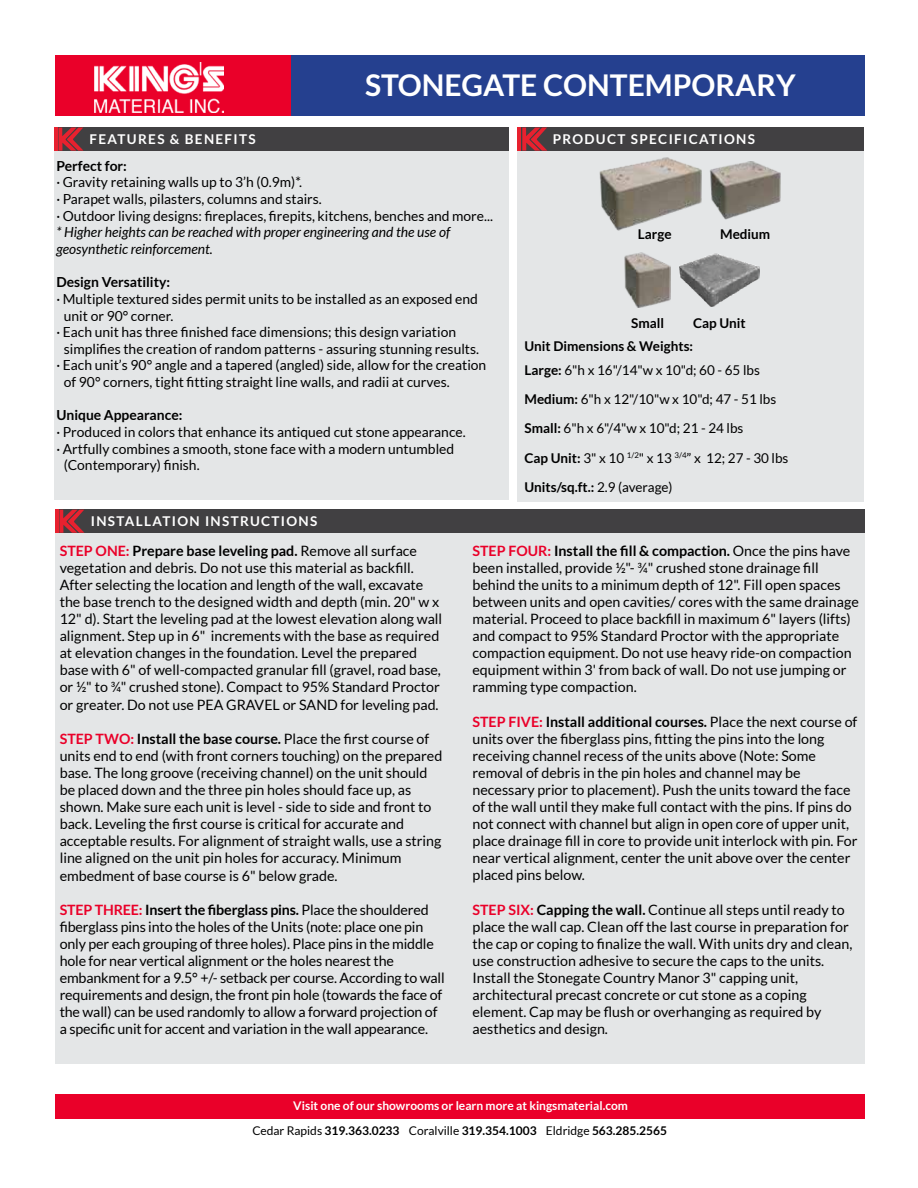
<style>
.page{position:relative;width:918px;height:1188px;background:#fff}
.page>*{position:absolute;margin:0;border:0;box-sizing:border-box;transform-origin:0 0}
.t1{font:700 30px "Lato";color:#fff}
.t2{font:14.25px/17.1px "Lato";color:#000}
.t3{font:13.8px/16.6px "Lato";color:#000}
.t4{font:italic 13.8px/16.6px "Lato";color:#000}
.t5{font:700 13.8px "Lato";color:#000}
.t6{font:13.5px/29.4px "Lato";color:#000}
.t7{font:700 13.5px/23.4px "Lato";color:#000}
.t8{font:700 13.5px "Lato";letter-spacing:.1em;color:#fff}
.t9{font:700 12px/24.6px "Lato";color:#fff;text-align:center}
.s1{font-weight:400}
.s2{font-weight:700}
.s3{font-weight:700;color:#ea0029}
.s4{font-weight:400;color:#000}
.s5{color:#000}
</style>
<div class="page">
<div style="left:518px;top:128px;width:346px;height:374px;background:#e4e6e7"></div>
<div style="left:518px;top:128px;width:346px;height:23px;background:#414042"></div>
<img style="left:599px;top:158px;width:103px;height:73px">
<img style="left:710px;top:162px;width:71px;height:58px">
<img style="left:625px;top:252px;width:45px;height:55px">
<div style="left:55px;top:56px;width:236px;height:60px;background:#ea0029"></div>
<div style="left:291px;top:56px;width:574px;height:60px;background:#25408f"></div>
<img style="left:95px;top:62px;width:128px;height:50px">
<div style="left:55px;top:1094px;width:810px;height:24px;background:#ea0029"></div>
<div style="left:54px;top:128px;width:454px;height:372px;background:#e4e6e7"></div>
<div style="left:54px;top:128px;width:454px;height:23px;background:#414042"></div>
<div style="left:55px;top:533px;width:810px;height:531px;background:#e4e6e7"></div>
<div style="left:55px;top:510px;width:810px;height:23px;background:#414042"></div>
<img style="left:679px;top:253px;width:81px;height:53px">
<hr style="left:54px;top:128px;width:3px;height:23px;background:#e8212f">
<svg style="left:58px;top:128px;width:25px;height:23px"></svg>
<hr style="left:518px;top:128px;width:3px;height:23px;background:#e8212f">
<svg style="left:522px;top:128px;width:25px;height:23px"></svg>
<hr style="left:55px;top:510px;width:3px;height:23px;background:#e8212f">
<svg style="left:59px;top:510px;width:25px;height:23px"></svg>
<h1 class="t1" style="left:365px;top:68px;width:432px">STONEGATE CONTEMPORARY</h1>
<p class="t8" style="left:90px;top:132px;width:168px">FEATURES &amp; BENEFITS</p>
<p class="t8" style="left:553px;top:132px;width:204px">PRODUCT SPECIFICATIONS</p>
<p class="t5" style="left:56px;top:158px;width:72px">Perfect for:</p>
<p class="t3" style="left:56px;top:174px;width:438px">· Gravity retaining walls up to 3’h (0.9m)*.<br>· Parapet walls, pilasters, columns and stairs.<br>· Outdoor living designs: fireplaces, firepits, kitchens, benches and more...</p>
<p class="t4" style="left:56px;top:224px;width:395px">* Higher heights can be reached with proper engineering and the use of geosynthetic reinforcement.</p>
<p class="t5" style="left:56px;top:274px;width:115px">Design Versatility:</p>
<p class="t3" style="left:56px;top:290px;width:423px">· Multiple textured sides permit units to be installed as an exposed end</p>
<p class="t3" style="left:64px;top:307px;width:111px">unit or 90° corner.</p>
<p class="t3" style="left:56px;top:324px;width:401px">· Each unit has three finished face dimensions; this design variation</p>
<p class="t3" style="left:64px;top:340px;width:417px">simplifies the creation of random patterns - assuring stunning results.</p>
<p class="t3" style="left:56px;top:357px;width:432px">· Each unit’s 90° angle and a tapered (angled) side, allow for the creation</p>
<p class="t3" style="left:64px;top:374px;width:387px">of 90° corners, tight fitting straight line walls, and radii at curves.</p>
<p class="t5" style="left:56px;top:408px;width:128px">Unique Appearance:</p>
<p class="t3" style="left:56px;top:424px;width:411px">· Produced in colors that enhance its antiqued cut stone appearance.</p>
<p class="t3" style="left:56px;top:440px;width:399px">· Artfully combines a smooth, stone face with a modern untumbled</p>
<p class="t3" style="left:64px;top:457px;width:137px">(Contemporary) finish.</p>
<p class="t7" style="left:638px;top:223px;width:35px">Large</p>
<p class="t7" style="left:720px;top:223px;width:52px">Medium</p>
<p class="t7" style="left:631px;top:312px;width:34px">Small</p>
<p class="t7" style="left:693px;top:312px;width:54px">Cap Unit</p>
<p class="t7" style="left:524px;top:334px;width:237px">Unit Dimensions &amp; Weights:<br>Large: <span class="s1">6"h x 16"/14"w x 10"d; 60 - 65 lbs</span></p>
<p class="t6" style="left:524px;top:384px;width:266px"><span class="s2">Medium:</span> 6"h x 12"/10"w x 10"d; 47 - 51 lbs <span class="s2">Small:</span> 6"h x 6"/4"w x 10"d; 21 - 24 lbs<br><span class="s2">Cap Unit:</span> 3" x 10 <sup>1/2</sup>" x 13 <sup>3/4</sup>” x 12; 27 - 30 lbs <span class="s2">Units/sq.ft.:</span> 2.9 (average)</p>
<p class="t8" style="left:91px;top:514px;width:228px">INSTALLATION INSTRUCTIONS</p>
<p class="t2" style="left:60px;top:542px;width:384px"><span class="s3">STEP ONE:</span> <span class="s2">Prepare base leveling pad.</span> Remove all surface vegetation and debris. Do not use this material as backfill.<br>After selecting the location and length of the wall, excavate the base trench to the designed width and depth (min. 20" w x 12" d). Start the leveling pad at the lowest elevation along wall alignment. Step up in 6" increments with the base as required at elevation changes in the foundation. Level the prepared base with 6" of well-compacted granular fill (gravel, road base, or ½" to ¾" crushed stone). Compact to 95% Standard Proctor or greater. Do not use PEA GRAVEL or SAND for leveling pad.</p>
<p class="t2" style="left:60px;top:730px;width:384px"><span class="s3">STEP TWO:</span> <span class="s2">Install the base course.</span> Place the first course of units end to end (with front corners touching) on the prepared base. The long groove (receiving channel) on the unit should be placed down and the three pin holes should face up, as shown. Make sure each unit is level - side to side and front to back. Leveling the first course is critical for accurate and acceptable results. For alignment of straight walls, use a string line aligned on the unit pin holes for accuracy. Minimum embedment of base course is 6" below grade.</p>
<p class="t2" style="left:60px;top:901px;width:386px"><span class="s3">STEP THREE:</span> <span class="s2">Insert the fiberglass pins.</span> Place the shouldered fiberglass pins into the holes of the Units (note: place one pin only per each grouping of three holes). Place pins in the middle hole for near vertical alignment or the holes nearest the embankment for a 9.5° +/- setback per course. According to wall requirements and design, the front pin hole (towards the face of the wall) can be used randomly to allow a forward projection of a specific unit for accent and variation in the wall appearance.</p>
<p class="t2" style="left:472px;top:542px;width:388px"><span class="s3">STEP FOUR:</span> <span class="s2">Install the fill &amp; compaction.</span> Once the pins have been installed, provide ½"- ¾" crushed stone drainage fill behind the units to a minimum depth of 12". Fill open spaces between units and open cavities/ cores with the same drainage material. Proceed to place backfill in maximum 6" layers (lifts) and compact to 95% Standard Proctor with the appropriate compaction equipment. Do not use heavy ride-on compaction equipment within 3' from back of wall. Do not use jumping or ramming type compaction.</p>
<p class="t2" style="left:472px;top:713px;width:387px"><span class="s3">STEP FIVE:</span> <span class="s2">Install additional courses.</span> Place the next course of units over the fiberglass pins, fitting the pins into the long receiving channel recess of the units above (Note: Some removal of debris in the pin holes and channel may be necessary prior to placement). Push the units toward the face of the wall until they make full contact with the pins. If pins do not connect with channel but align in open core of upper unit, place drainage fill in core to provide unit interlock with pin. For near vertical alignment, center the unit above over the center placed pins below.</p>
<p class="t2" style="left:472px;top:901px;width:381px"><span class="s3">STEP SIX:</span> <span class="s2">Capping the wall.</span> Continue all steps until ready to place the wall cap. Clean off the last course in preparation for the cap or coping to finalize the wall. With units dry and clean, use construction adhesive to secure the caps to the units.<br>Install the Stonegate Country Manor 3" capping unit, architectural precast concrete or cut stone as a coping element. Cap may be flush or overhanging as required by aesthetics and design.</p>
<p class="t9" style="left:252px;top:1093px;width:416px">Visit one of our showrooms or learn more at kingsmaterial.com<br><span class="s4">Cedar Rapids</span> <span class="s5">319.363.0233</span> <span class="s4">Coralville</span> <span class="s5">319.354.1003</span> <span class="s4">Eldridge</span> <span class="s5">563.285.2565</span></p>
</div>
